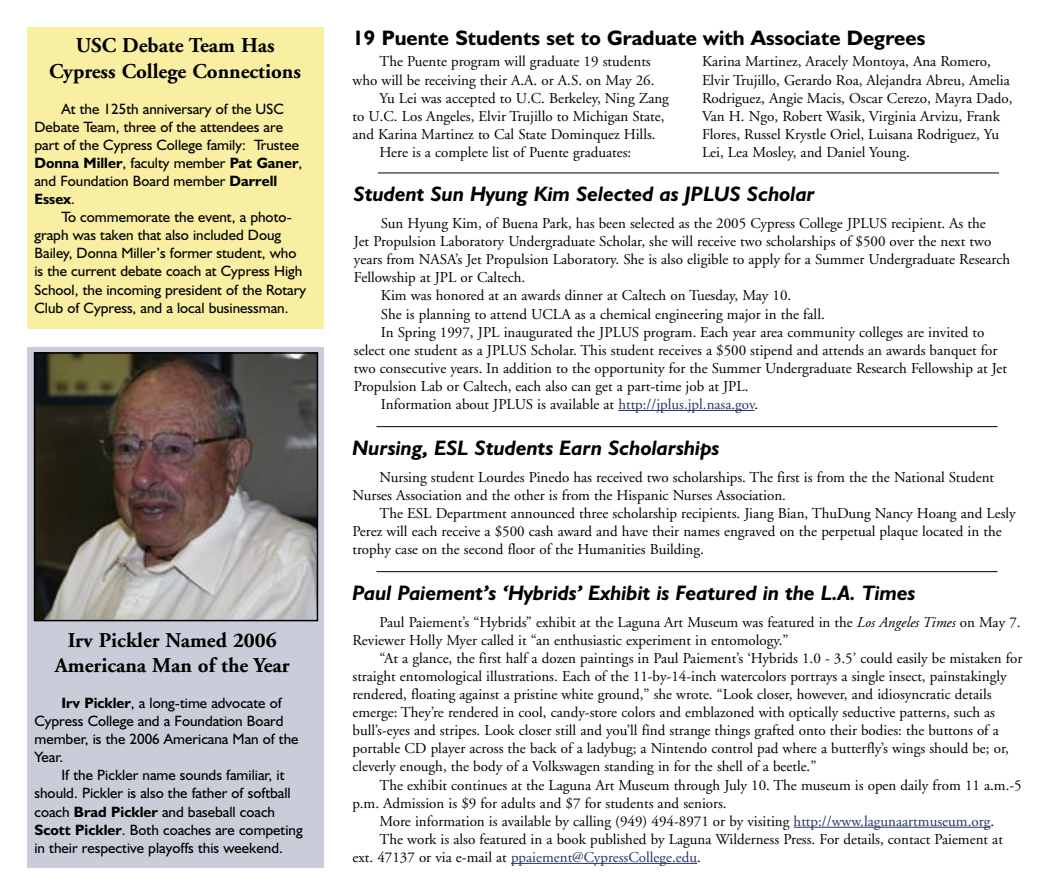
<style>
.page{position:relative;width:1056px;height:887px;background:#fff}
.page>*{position:absolute;margin:0;border:0;box-sizing:border-box;transform-origin:0 0}
.t1{font:italic 700 21px "Humanist 521 BT";color:#000}
.Columns{font:700 21px/25.3px "Adobe Garamond";color:#000;text-align:center}
.t2{font:700 21px "Humanist 521 BT";color:#000}
.Body_copy{font:15px/18px "Adobe Garamond";color:#000}
.Columns-2{font:15px/18px "Humanist 521 BT";color:#000}
.s1{font-weight:700}
.s2{color:#283366}
.s3{font-style:italic}
</style>
<div class="page">
<hr style="left:377px;top:426px;width:621px;height:1px;background:#000">
<hr style="left:618px;top:410px;width:136px;height:1px;background:#283366">
<hr style="left:378px;top:173px;width:621px;height:1px;background:#000">
<hr style="left:794px;top:826px;width:196px;height:1px;background:#283366">
<hr style="left:511px;top:863px;width:186px;height:1px;background:#283366">
<hr style="left:377px;top:571px;width:621px;height:1px;background:#000">
<div style="left:27px;top:27px;width:297px;height:301px;background:#f8efa3"></div>
<div style="left:27px;top:347px;width:297px;height:520px;background:#c9ccd9"></div>
<img style="left:37px;top:355px;width:278px;height:263px">
<div style="left:34px;top:352px;width:284px;height:269px;border:2px solid #000"></div>
<p class="Columns" style="left:76px;top:33px;width:200px">USC Debate Team Has</p>
<p class="Columns" style="left:49px;top:59px;width:253px">Cypress College Connections</p>
<p class="Columns-2" style="left:34px;top:99px;width:269px;text-indent:27px">At the 125th anniversary of the USC Debate Team, three of the attendees are part of the Cypress College family: Trustee <span class="s1">Donna Miller</span>, faculty member <span class="s1">Pat Ganer</span>, and Foundation Board member <span class="s1">Darrell Essex</span>.</p>
<p class="Columns-2" style="left:34px;top:208px;width:273px;text-indent:27px">To commemorate the event, a photo&shy;graph was taken that also included Doug Bailey, Donna Miller’s former student, who is the current debate coach at Cypress High School, the incoming president of the Rotary Club of Cypress, and a local businessman.</p>
<p class="Columns" style="left:55px;top:627px;width:237px">Irv Pickler Named 2006<br>Americana Man of the Year</p>
<p class="Columns-2" style="left:34px;top:693px;width:266px;text-indent:27px"><span class="s1">Irv Pickler</span>, a long-time advocate of<br>Cypress College and a Foundation Board member, is the 2006 Americana Man of the<br>Year.</p>
<p class="Columns-2" style="left:34px;top:766px;width:270px;text-indent:27px">If the Pickler name sounds familiar, it should. Pickler is also the father of softball coach <span class="s1">Brad Pickler</span> and baseball coach <span class="s1">Scott Pickler</span>. Both coaches are competing in their respective playoffs this weekend.</p>
<p class="t2" style="left:353px;top:24px;width:574px">19 Puente Students set to Graduate with Associate Degrees</p>
<p class="Body_copy" style="left:352px;top:53px;width:304px;text-align:right">The Puente program will graduate 19 students<br>who will be receiving their A.A. or A.S. on May 26.</p>
<p class="Body_copy" style="left:352px;top:89px;width:318px;text-indent:27px">Yu Lei was accepted to U.C. Berkeley, Ning Zang to U.C. Los Angeles, Elvir Trujillo to Michigan State, and Karina Martinez to Cal State Dominquez Hills.</p>
<p class="Body_copy" style="left:380px;top:143px;width:253px">Here is a complete list of Puente graduates:</p>
<p class="Body_copy" style="left:702px;top:53px;width:312px">Karina Martinez, Aracely Montoya, Ana Romero, Elvir Trujillo, Gerardo Roa, Alejandra Abreu, Amelia Rodriguez, Angie Macis, Oscar Cerezo, Mayra Dado, Van H. Ngo, Robert Wasik, Virginia Arvizu, Frank Flores, Russel Krystle Oriel, Luisana Rodriguez, Yu Lei, Lea Mosley, and Daniel Young.</p>
<p class="t1" style="left:354px;top:181px;width:463px">Student Sun Hyung Kim Selected as JPLUS Scholar</p>
<p class="Body_copy" style="left:354px;top:215px;width:658px;text-indent:27px">Sun Hyung Kim, of Buena Park, has been selected as the 2005 Cypress College JPLUS recipient. As the<br>Jet Propulsion Laboratory Undergraduate Scholar, she will receive two scholarships of $500 over the next two years from NASA’s Jet Propulsion Laboratory. She is also eligible to apply for a Summer Undergraduate Research Fellowship at JPL or Caltech.</p>
<p class="Body_copy" style="left:381px;top:287px;width:412px">Kim was honored at an awards dinner at Caltech on Tuesday, May 10.</p>
<p class="Body_copy" style="left:381px;top:305px;width:445px">She is planning to attend UCLA as a chemical engineering major in the fall.</p>
<p class="Body_copy" style="left:354px;top:323px;width:655px;text-indent:27px">In Spring 1997, JPL inaugurated the JPLUS program. Each year area community colleges are invited to select one student as a JPLUS Scholar. This student receives a $500 stipend and attends an awards banquet for two consecutive years. In addition to the opportunity for the Summer Undergraduate Research Fellowship at Jet Propulsion Lab or Caltech, each also can get a part-time job at JPL.</p>
<p class="Body_copy" style="left:381px;top:395px;width:379px">Information about JPLUS is available at <span class="s2">http://jplus.jpl.nasa.gov</span>.</p>
<p class="t1" style="left:352px;top:434px;width:369px">Nursing, ESL Students Earn Scholarships</p>
<p class="Body_copy" style="left:352px;top:468px;width:643px;text-indent:27px">Nursing student Lourdes Pinedo has received two scholarships. The first is from the the National Student<br>Nurses Association and the other is from the Hispanic Nurses Association.</p>
<p class="Body_copy" style="left:352px;top:504px;width:665px;text-indent:27px">The ESL Department announced three scholarship recipients. Jiang Bian, ThuDung Nancy Hoang and Lesly<br>Perez will each receive a $500 cash award and have their names engraved on the perpetual plaque located in the trophy case on the second floor of the Humanities Building.</p>
<p class="t1" style="left:352px;top:579px;width:564px">Paul Paiement’s ‘Hybrids’ Exhibit is Featured in the L.A. Times</p>
<p class="Body_copy" style="left:352px;top:613px;width:670px;text-indent:27px">Paul Paiement’s “Hybrids” exhibit at the Laguna Art Museum was featured in the <span class="s3">Los Angeles Times</span> on May 7.<br>Reviewer Holly Myer called it “an enthusiastic experiment in entomology.”</p>
<p class="Body_copy" style="left:352px;top:649px;width:671px;text-indent:27px">“At a glance, the first half a dozen paintings in Paul Paiement’s ‘Hybrids 1.0 - 3.5’ could easily be mistaken for straight entomological illustrations. Each of the 11-by-14-inch watercolors portrays a single insect, painstakingly rendered, floating against a pristine white ground,” she wrote. “Look closer, however, and idiosyncratic details emerge: They’re rendered in cool, candy-store colors and emblazoned with optically seductive patterns, such as bull’s-eyes and stripes. Look closer still and you’ll find strange things grafted onto their bodies: the buttons of a portable CD player across the back of a ladybug; a Nintendo control pad where a butterfly’s wings should be; or, cleverly enough, the body of a Volkswagen standing in for the shell of a beetle.”</p>
<p class="Body_copy" style="left:352px;top:776px;width:671px;text-indent:27px">The exhibit continues at the Laguna Art Museum through July 10. The museum is open daily from 11 a.m.-5 p.m. Admission is $9 for adults and $7 for students and seniors.</p>
<p class="Body_copy" style="left:380px;top:812px;width:616px">More information is available by calling (949) 494-8971 or by visiting <span class="s2">http://www.lagunaartmuseum.org</span>.</p>
<p class="Body_copy" style="left:352px;top:830px;width:652px;text-indent:27px">The work is also featured in a book published by Laguna Wilderness Press. For details, contact Paiement at ext. 47137 or via e-mail at <span class="s2">ppaiement@CypressCollege.edu</span>.</p>
</div>
